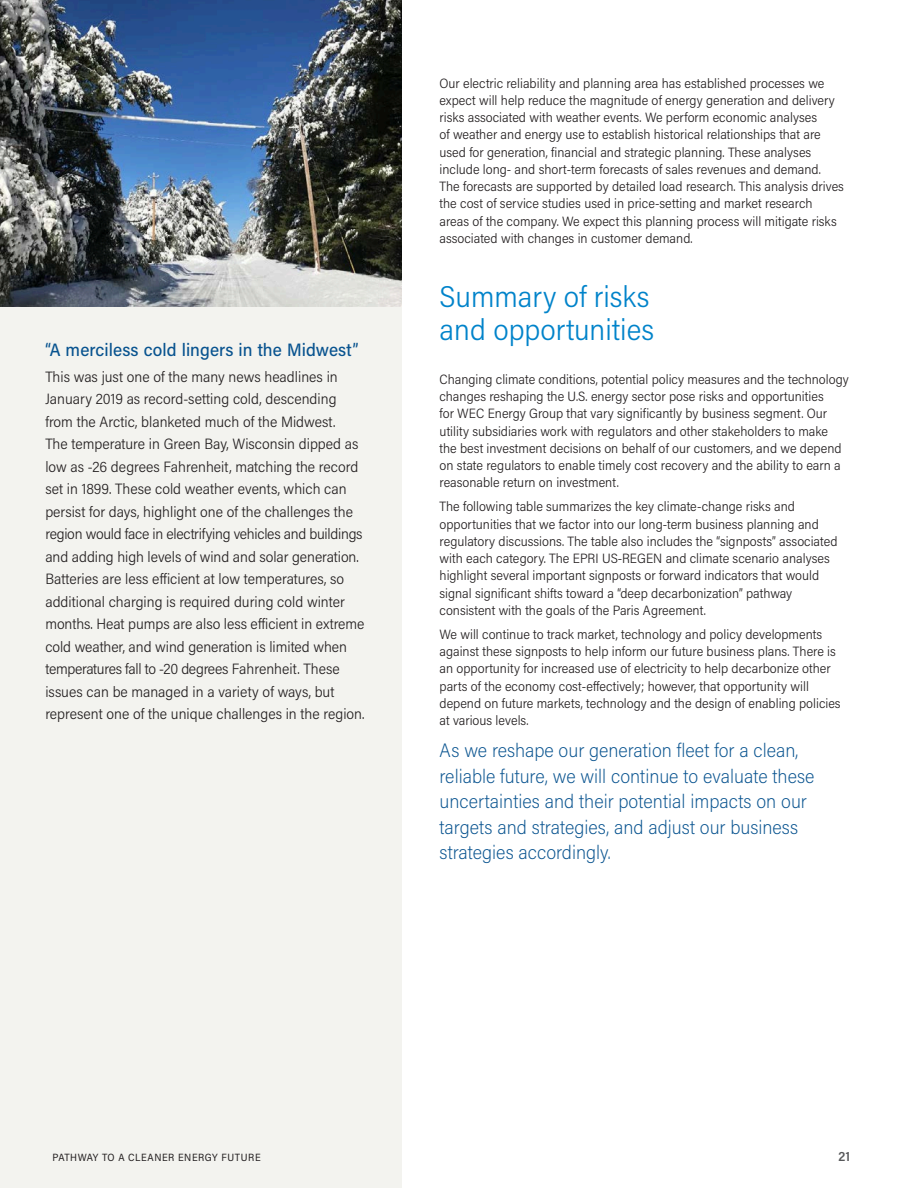
<style>
.page{position:relative;width:918px;height:1188px;background:#fff}
.page>*{position:absolute;margin:0;border:0;box-sizing:border-box;transform-origin:0 0}
.MajorSections{font:300 30px/33px "Acumin Pro Semi Cond";color:#0083ca}
.Introduction{font:200 19.5px/25.5px "Acumin Pro Semi Cond";color:#08538f}
._1Subhead{font:500 18px "Acumin Pro Semi Cond";letter-spacing:.005em;color:#08538f}
.Introduction-2{font:300 15px/22.5px "Acumin Pro Semi Cond";color:#231f20}
.body_copy{font:300 13.5px/17.2px "Acumin Pro Semi Cond";color:#231f20}
.t1{font:600 13.5px "Acumin Pro Semi Cond";color:#57585a}
.t2{font:10.5px "Acumin Pro Semi Cond";letter-spacing:.045em;color:#231f20}
</style>
<div class="page">
<div style="left:0;top:200px;width:402px;height:988px;background:#f3f3ef"></div>
<img style="left:0;top:0;width:402px;height:306px">
<p class="_1Subhead" style="left:45px;top:337px;width:315px">“A merciless cold lingers in the Midwest”</p>
<p class="Introduction-2" style="left:45px;top:365px;width:321px">This was just one of the many news headlines in January 2019 as record-setting cold, descending from the Arctic, blanketed much of the Midwest.<br>The temperature in Green Bay, Wisconsin dipped as low as -26 degrees Fahrenheit, matching the record set in 1899. These cold weather events, which can persist for days, highlight one of the challenges the region would face in electrifying vehicles and buildings and adding high levels of wind and solar generation.<br>Batteries are less efficient at low temperatures, so additional charging is required during cold winter months. Heat pumps are also less efficient in extreme cold weather, and wind generation is limited when temperatures fall to -20 degrees Fahrenheit. These issues can be managed in a variety of ways, but represent one of the unique challenges in the region.</p>
<p class="body_copy" style="left:440px;top:74px;width:406px">Our electric reliability and planning area has established processes we expect will help reduce the magnitude of energy generation and delivery risks associated with weather events. We perform economic analyses<br>of weather and energy use to establish historical relationships that are used for generation, financial and strategic planning. These analyses include long- and short-term forecasts of sales revenues and demand.<br>The forecasts are supported by detailed load research. This analysis drives the cost of service studies used in price-setting and market research areas of the company. We expect this planning process will mitigate risks associated with changes in customer demand.</p>
<p class="MajorSections" style="left:440px;top:279px;width:216px">Summary of risks and opportunities</p>
<p class="body_copy" style="left:440px;top:370px;width:411px">Changing climate conditions, potential policy measures and the technology changes reshaping the U.S. energy sector pose risks and opportunities<br>for WEC Energy Group that vary significantly by business segment. Our utility subsidiaries work with regulators and other stakeholders to make<br>the best investment decisions on behalf of our customers, and we depend on state regulators to enable timely cost recovery and the ability to earn a reasonable return on investment.</p>
<p class="body_copy" style="left:440px;top:498px;width:399px">The following table summarizes the key climate-change risks and opportunities that we factor into our long-term business planning and regulatory discussions. The table also includes the “signposts” associated with each category. The EPRI US-REGEN and climate scenario analyses highlight several important signposts or forward indicators that would signal significant shifts toward a “deep decarbonization” pathway consistent with the goals of the Paris Agreement.</p>
<p class="body_copy" style="left:440px;top:625px;width:403px">We will continue to track market, technology and policy developments against these signposts to help inform our future business plans. There is an opportunity for increased use of electricity to help decarbonize other parts of the economy cost-effectively; however, that opportunity will depend on future markets, technology and the design of enabling policies at various levels.</p>
<p class="Introduction" style="left:440px;top:737px;width:376px">As we reshape our generation fleet for a clean, reliable future, we will continue to evaluate these uncertainties and their potential impacts on our targets and strategies, and adjust our business strategies accordingly.</p>
<p class="t2" style="left:53px;top:1150px;width:210px">PATHWAY TO A CLEANER ENERGY FUTURE</p>
<p class="t1" style="left:839px;top:1147px;width:13px">21</p>
</div>
